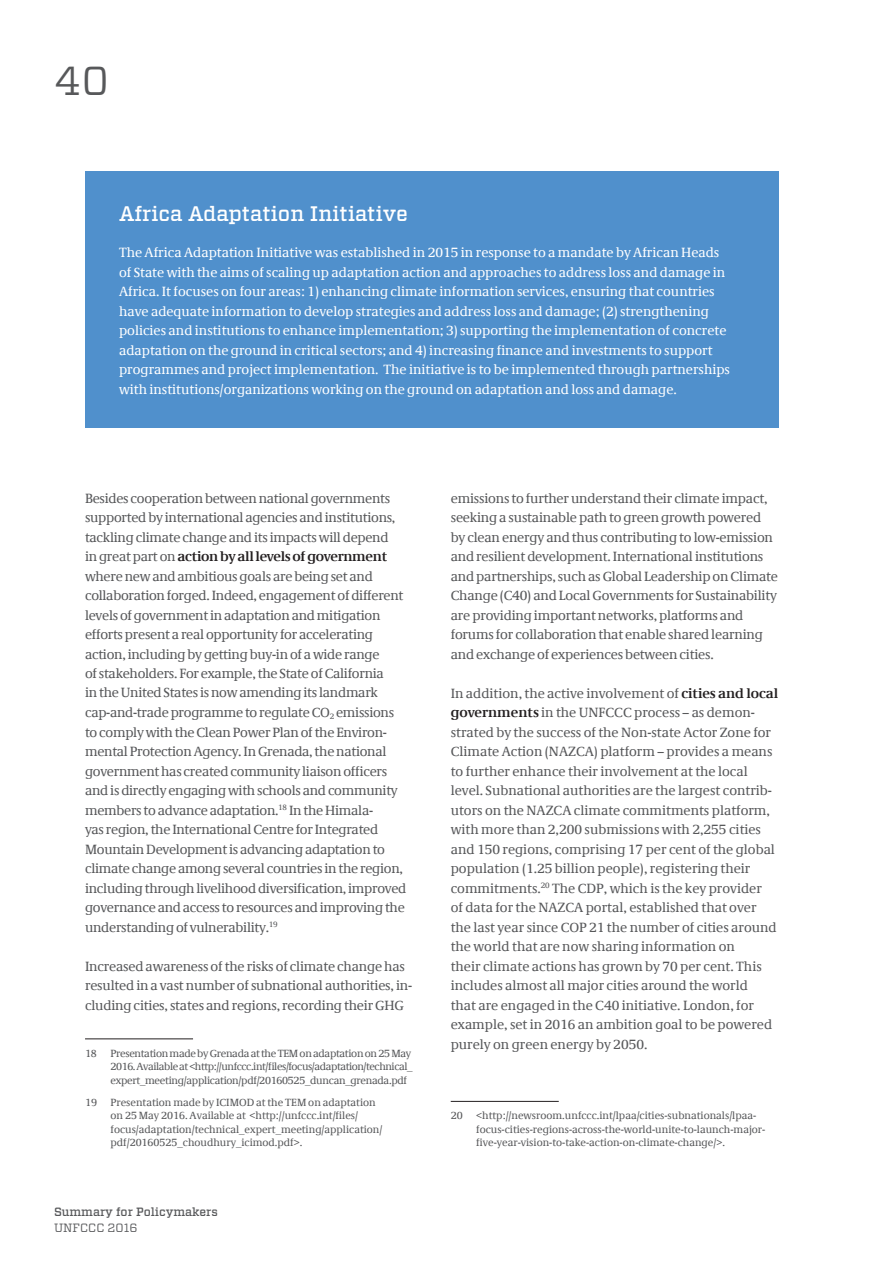
<style>
.page{position:relative;width:893px;height:1263px;background:#fff}
.page>*{position:absolute;margin:0;border:0;box-sizing:border-box;transform-origin:0 0}
.t1{font:40.5px "Vitesse";color:#57585a}
.t2{font:500 21px "Vitesse";color:#fff}
.t3{font:13.5px/19.5px "Demos Com";letter-spacing:-.015em;color:#57585a}
.t4{font:13.5px/19.5px "Demos Com";color:#fff}
.t5{font:500 12px "Vitesse";color:#57585a}
.t6{font:12px "Vitesse";color:#57585a}
.t7{font:10.5px/13.5px "Demos Com";color:#57585a}
.s1{font-weight:700;color:#231f20}
</style>
<div class="page">
<div style="left:85px;top:171px;width:693px;height:256px;background:#5090cc"></div>
<hr style="left:85px;top:1038px;width:108px;height:1px;background:#231f20">
<hr style="left:451px;top:1101px;width:108px;height:1px;background:#231f20">
<h1 class="t1" style="left:54px;top:53px;width:57px">40</h1>
<h2 class="t2" style="left:119px;top:199px;width:291px">Africa Adaptation Initiative</h2>
<p class="t4" style="left:119px;top:243px;width:612px">The Africa Adaptation Initiative was established in 2015 in response to a mandate by African Heads of State with the aims of scaling up adaptation action and approaches to address loss and damage in Africa. It focuses on four areas: 1) enhancing climate information services, ensuring that countries have adequate information to develop strategies and address loss and damage; (2) strengthening policies and institutions to enhance implementation; 3) supporting the implementation of concrete adaptation on the ground in critical sectors; and 4) increasing finance and investments to support programmes and project implementation. The initiative is to be implemented through partnerships with institutions/organizations working on the ground on adaptation and loss and damage.</p>
<p class="t3" style="left:85px;top:488px;width:323px">Besides cooperation between national governments supported by international agencies and institutions, tackling climate change and its impacts will depend<br>in great part on <span class="s1">action by all levels of government </span>where new and ambitious goals are being set and collaboration forged. Indeed, engagement of different levels of government in adaptation and mitigation efforts present a real opportunity for accelerating action, including by getting buy-in of a wide range<br>of stakeholders. For example, the State of California<br>in the United States is now amending its landmark cap-and-trade programme to regulate CO<sub>2</sub> emissions to comply with the Clean Power Plan of the Environ&shy;mental Protection Agency. In Grenada, the national government has created community liaison officers and is directly engaging with schools and community members to advance adaptation.<sup>18</sup> In the Himala-<br>yas region, the International Centre for Integrated Mountain Development is advancing adaptation to climate change among several countries in the region, including through livelihood diversification, improved governance and access to resources and improving the understanding of vulnerability.<sup>19</sup></p>
<p class="t3" style="left:85px;top:956px;width:329px">Increased awareness of the risks of climate change has resulted in a vast number of subnational authorities, in&shy;cluding cities, states and regions, recording their GHG</p>
<p class="t7" style="left:85px;top:1046px;width:13px">18</p>
<p class="t7" style="left:111px;top:1046px;width:303px;text-align:justify">Presentation made by Grenada at the TEM on adaptation on 25 May 2016. Available at &lt;http://unfccc.int/files/focus/adaptation/technical_ expert_meeting/application/pdf/20160525_duncan_grenada.pdf</p>
<p class="t7" style="left:85px;top:1095px;width:13px">19</p>
<p class="t7" style="left:111px;top:1095px;width:273px">Presentation made by ICIMOD at the TEM on adaptation on 25 May 2016. Available at &lt;http://unfccc.int/files/ focus/adaptation/technical_expert_meeting/application/ pdf/20160525_choudhury_icimod.pdf&gt;.</p>
<p class="t5" style="left:54px;top:1203px;width:165px">Summary for Policymakers</p>
<p class="t6" style="left:54px;top:1220px;width:85px">UNFCCC 2016</p>
<p class="t3" style="left:451px;top:488px;width:329px">emissions to further understand their climate impact, seeking a sustainable path to green growth powered by clean energy and thus contributing to low-emission and resilient development. International institutions and partnerships, such as Global Leadership on Climate Change (C40) and Local Governments for Sustainability are providing important networks, platforms and forums for collaboration that enable shared learning and exchange of experiences between cities.</p>
<p class="t3" style="left:451px;top:683px;width:329px">In addition, the active involvement of <span class="s1">cities and local governments</span> in the UNFCCC process – as demon&shy;strated by the success of the Non-state Actor Zone for Climate Action (NAZCA) platform – provides a means to further enhance their involvement at the local level. Subnational authorities are the largest contrib&shy;utors on the NAZCA climate commitments platform, with more than 2,200 submissions with 2,255 cities and 150 regions, comprising 17 per cent of the global population (1.25 billion people), registering their commitments.<sup>20</sup> The CDP, which is the key provider<br>of data for the NAZCA portal, established that over the last year since COP 21 the number of cities around the world that are now sharing information on<br>their climate actions has grown by 70 per cent. This includes almost all major cities around the world<br>that are engaged in the C40 initiative. London, for example, set in 2016 an ambition goal to be powered purely on green energy by 2050.</p>
<p class="t7" style="left:451px;top:1109px;width:13px">20</p>
<p class="t7" style="left:476px;top:1109px;width:291px">&lt;http://newsroom.unfccc.int/lpaa/cities-subnationals/lpaa&shy;focus-cities-regions-across-the-world-unite-to-launch-major&shy;five-year-vision-to-take-action-on-climate-change/&gt;.</p>
</div>
